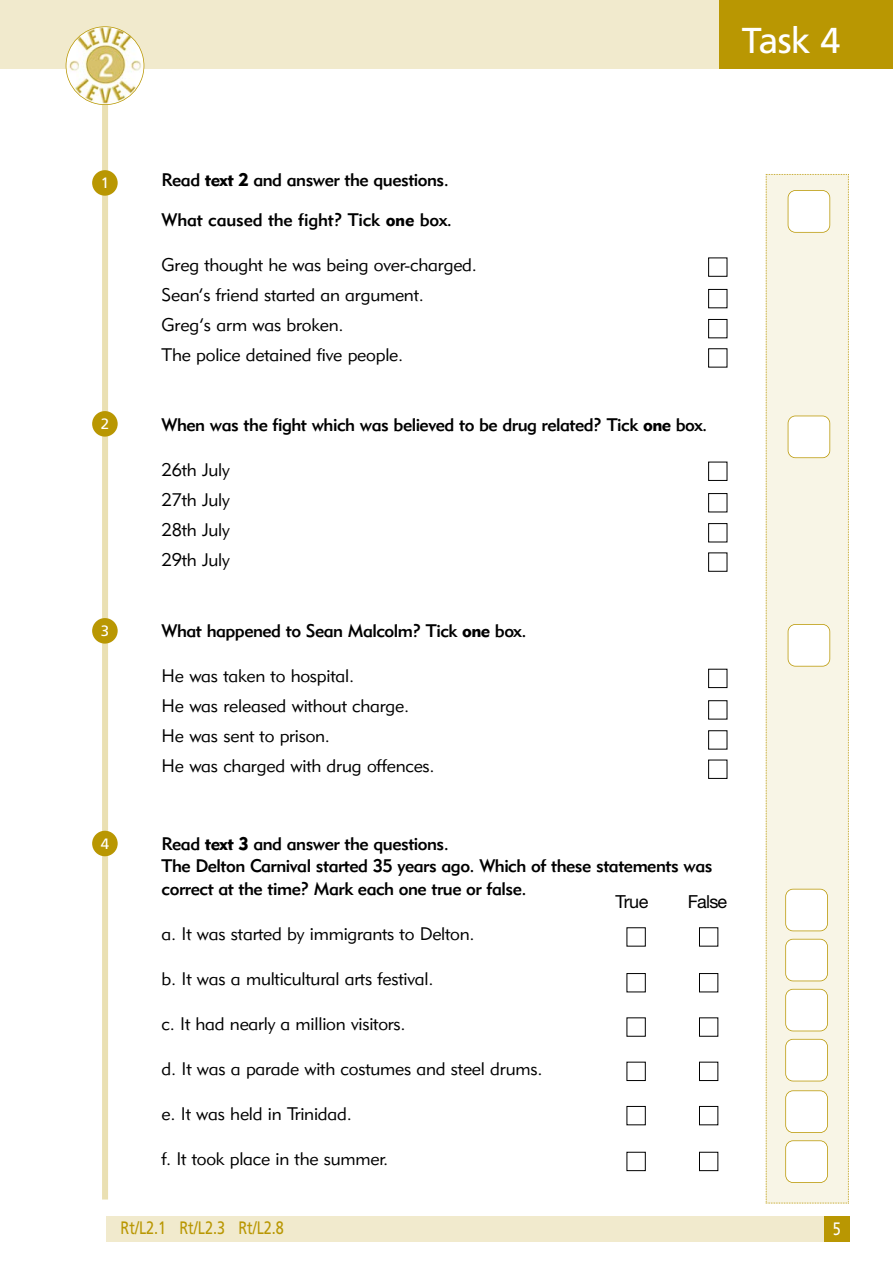
<style>
.page{position:relative;width:893px;height:1262px;background:#fff}
.page>*{position:absolute;margin:0;border:0;box-sizing:border-box;transform-origin:0 0}
.t1{font:36px "Frutiger";color:#fff}
.t2{font:18px/30px "Geometric 415 BT Lite A";letter-spacing:-.01em;color:#000}
.t3{font:18px/22.5px "Geometric 415 BT Medium A";letter-spacing:-.03em;color:#000}
.t4{font:18px "Frutiger";color:#b99702;scale:.8 1}
.t5{font:18px "Helvetica Neue";letter-spacing:-.045em;color:#000}
.t6{font:18px "Frutiger";color:#fff;scale:.8 1}
.t7{font:15px "Frutiger";color:#fff}
.s1{font-family:"Geometric 415 BT Black A"}
</style>
<div class="page">
<div style="left:102px;top:102px;width:6px;height:1097px;background:#eae0b3"></div>
<div style="left:718px;top:0;width:174px;height:69px;background:#b99702"></div>
<div style="left:0;top:0;width:718px;height:69px;background:#f1eacd"></div>
<div style="left:66px;top:26px;width:78px;height:79px;border:2px solid #b99702;border-radius:50%"></div>
<div style="left:106px;top:1216px;width:718px;height:26px;background:#f1eacd"></div>
<div style="left:824px;top:1216px;width:25px;height:26px;background:#b99702"></div>
<div style="left:765px;top:174px;width:84px;height:1029px;background:#f8f5e6"></div>
<div style="left:788px;top:190px;width:41px;height:42px;background:#fff;border-radius:7px"></div>
<div style="left:787px;top:190px;width:43px;height:43px;border:2px solid #b99702;border-radius:8px"></div>
<div style="left:788px;top:416px;width:41px;height:42px;background:#fff;border-radius:7px"></div>
<div style="left:787px;top:415px;width:43px;height:43px;border:2px solid #b99702;border-radius:8px"></div>
<div style="left:788px;top:624px;width:41px;height:42px;background:#fff;border-radius:7px"></div>
<div style="left:787px;top:624px;width:43px;height:42px;border:2px solid #b99702;border-radius:8px"></div>
<div style="left:92px;top:170px;width:26px;height:26px;background:#b99702;border-radius:50%"></div>
<div style="left:92px;top:411px;width:26px;height:25px;background:#b99702;border-radius:50%"></div>
<div style="left:92px;top:618px;width:26px;height:25px;background:#b99702;border-radius:50%"></div>
<div style="left:92px;top:830px;width:26px;height:26px;background:#b99702;border-radius:50%"></div>
<svg style="left:626px;top:927px;width:92px;height:20px"></svg>
<svg style="left:626px;top:973px;width:92px;height:19px"></svg>
<svg style="left:626px;top:1017px;width:92px;height:20px"></svg>
<svg style="left:626px;top:1061px;width:92px;height:20px"></svg>
<svg style="left:626px;top:1105px;width:92px;height:20px"></svg>
<div style="left:699px;top:1151px;width:19px;height:20px;border:1px solid #000"></div>
<div style="left:708px;top:257px;width:19px;height:20px;border:1px solid #000"></div>
<div style="left:708px;top:289px;width:19px;height:19px;border:1px solid #000"></div>
<div style="left:708px;top:319px;width:19px;height:19px;border:1px solid #000"></div>
<div style="left:708px;top:348px;width:19px;height:19px;border:1px solid #000"></div>
<div style="left:708px;top:462px;width:19px;height:19px;border:1px solid #000"></div>
<div style="left:708px;top:493px;width:19px;height:19px;border:1px solid #000"></div>
<div style="left:708px;top:523px;width:19px;height:19px;border:1px solid #000"></div>
<div style="left:708px;top:669px;width:19px;height:19px;border:1px solid #000"></div>
<div style="left:708px;top:700px;width:19px;height:19px;border:1px solid #000"></div>
<div style="left:708px;top:730px;width:19px;height:19px;border:1px solid #000"></div>
<div style="left:785px;top:889px;width:42px;height:42px;background:#fff;border-radius:7px"></div>
<div style="left:785px;top:888px;width:42px;height:43px;border:2px solid #b99702;border-radius:8px"></div>
<div style="left:785px;top:939px;width:42px;height:42px;background:#fff;border-radius:7px"></div>
<div style="left:785px;top:938px;width:42px;height:43px;border:2px solid #b99702;border-radius:8px"></div>
<div style="left:785px;top:989px;width:42px;height:42px;background:#fff;border-radius:7px"></div>
<div style="left:785px;top:988px;width:42px;height:43px;border:2px solid #b99702;border-radius:8px"></div>
<div style="left:785px;top:1039px;width:42px;height:42px;background:#fff;border-radius:7px"></div>
<div style="left:785px;top:1038px;width:42px;height:43px;border:2px solid #b99702;border-radius:8px"></div>
<div style="left:785px;top:1090px;width:42px;height:42px;background:#fff;border-radius:7px"></div>
<div style="left:785px;top:1090px;width:42px;height:43px;border:2px solid #b99702;border-radius:8px"></div>
<div style="left:785px;top:1140px;width:42px;height:42px;background:#fff;border-radius:7px"></div>
<div style="left:785px;top:1140px;width:42px;height:42px;border:2px solid #b99702;border-radius:8px"></div>
<h1 class="t1" style="left:742px;top:26px;width:100px">Task 4</h1>
<p class="t7" style="left:101px;top:177px;width:10px">1</p>
<p class="t3" style="left:162px;top:162px;width:292px;line-height:39.5px">Read <span class="s1">text 2</span> and answer the questions.<br>What caused the fight? Tick <span class="s1">one</span> box.</p>
<p class="t2" style="left:162px;top:251px;width:317px">Greg thought he was being over-charged.<br>Sean’s friend started an argument.<br>Greg’s arm was broken.<br>The police detained five people.</p>
<p class="t7" style="left:101px;top:418px;width:10px">2</p>
<p class="t3" style="left:162px;top:415px;width:547px">When was the fight which was believed to be drug related? Tick <span class="s1">one</span> box.</p>
<p class="t2" style="left:162px;top:457px;width:70px;text-align:justify">26th July 27th July 28th July 29th July</p>
<p class="t7" style="left:101px;top:625px;width:10px">3</p>
<p class="t3" style="left:162px;top:621px;width:366px">What happened to Sean Malcolm? Tick <span class="s1">one</span> box.</p>
<p class="t2" style="left:162px;top:662px;width:274px">He was taken to hospital.<br>He was released without charge.<br>He was sent to prison.<br>He was charged with drug offences.</p>
<p class="t7" style="left:101px;top:837px;width:10px">4</p>
<p class="t3" style="left:162px;top:834px;width:552px">Read <span class="s1">text 3</span> and answer the questions.<br>The Delton Carnival started 35 years ago. Which of these statements was correct at the time? Mark each one true or false.</p>
<p class="t2" style="left:162px;top:920px;width:314px">a. It was started by immigrants to Delton.</p>
<p class="t2" style="left:162px;top:965px;width:273px">b. It was a multicultural arts festival.</p>
<p class="t2" style="left:162px;top:1010px;width:245px">c. It had nearly a million visitors.</p>
<p class="t2" style="left:162px;top:1055px;width:382px">d. It was a parade with costumes and steel drums.</p>
<p class="t2" style="left:162px;top:1100px;width:192px">e. It was held in Trinidad.</p>
<p class="t2" style="left:162px;top:1145px;width:228px">f. It took place in the summer.</p>
<p class="t5" style="left:615px;top:891px;width:34px">True</p>
<p class="t5" style="left:687px;top:891px;width:41px">False</p>
<p class="t4" style="left:121px;top:1220px;width:206px">Rt/L2.1 Rt/L2.3 Rt/L2.8</p>
<p class="t6" style="left:832px;top:1221px;width:12px">5</p>
</div>
